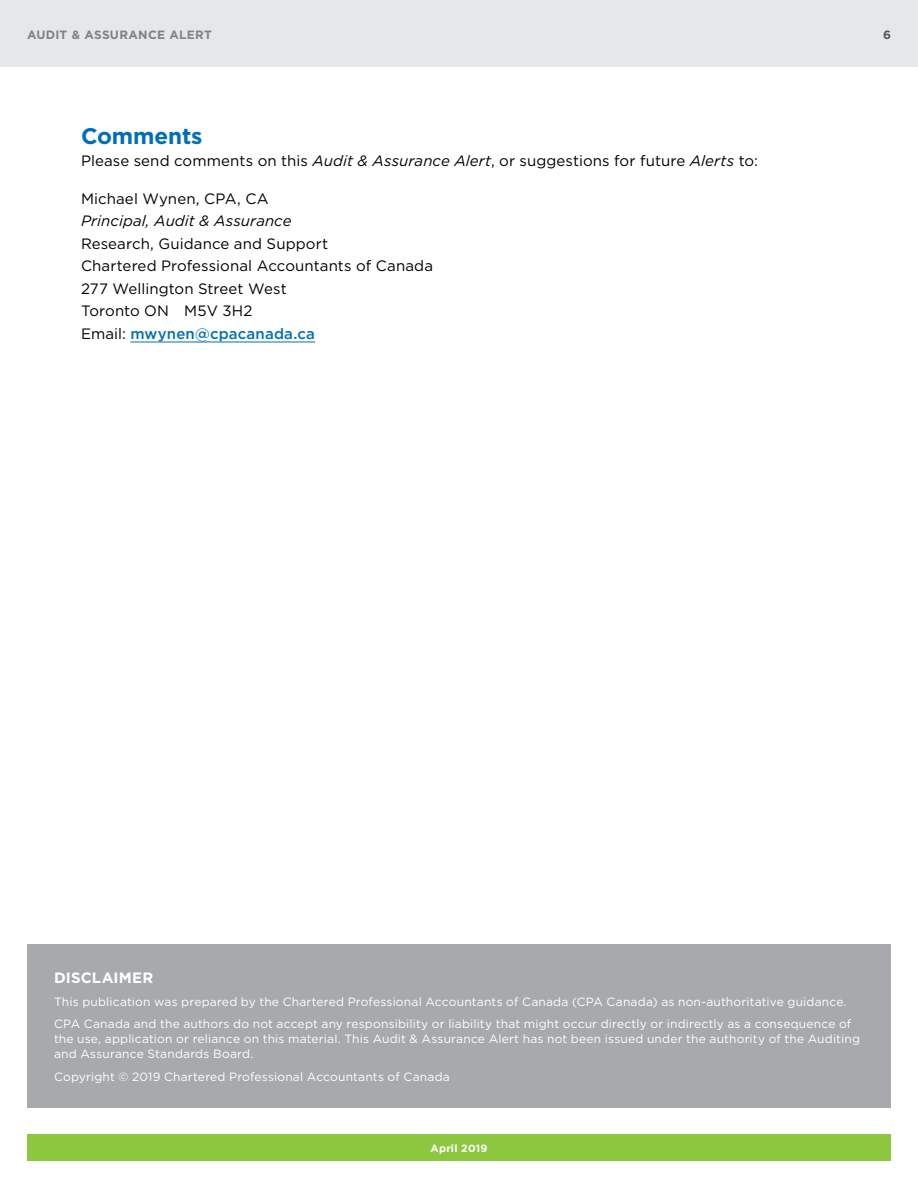
<style>
.page{position:relative;width:918px;height:1188px;background:#fff}
.page>*{position:absolute;margin:0;border:0;box-sizing:border-box;transform-origin:0 0}
.t1{font:700 22.5px "Gotham";letter-spacing:-.005em;color:#006fba}
.t2{font:15px/22.5px "Gotham";letter-spacing:.005em;color:#000}
.t3{font:500 15px "Gotham";letter-spacing:.01em;color:#006fba}
.t4{font:700 15px "Gotham";letter-spacing:.01em;color:#fff}
.t5{font:12px/15px "Gotham";letter-spacing:.015em;color:#fff}
.t6{font:700 12px "Gotham";letter-spacing:.02em;color:#808285}
.t7{font:700 12px "Gotham";color:#58595b}
.t8{font:700 10.5px "Gotham";letter-spacing:.025em;color:#fff}
.s1{font-style:italic}
.s2{font-weight:400;color:#000}
</style>
<div class="page">
<hr style="left:130px;top:342px;width:185px;height:1px;background:#006fba">
<div style="left:27px;top:1134px;width:864px;height:27px;background:#8dc63f"></div>
<div style="left:0;top:0;width:918px;height:68px;background:#e6e7e8"></div>
<div style="left:27px;top:944px;width:864px;height:164px;background:#a7a9ac"></div>
<p class="t6" style="left:27px;top:26px;width:186px">AUDIT &amp; ASSURANCE ALERT</p>
<p class="t7" style="left:883px;top:26px;width:9px">6</p>
<h2 class="t1" style="left:81px;top:121px;width:123px">Comments</h2>
<p class="t2" style="left:81px;top:150px;width:678px">Please send comments on this <span class="s1">Audit &amp; Assurance Alert</span>, or suggestions for future <span class="s1">Alerts</span> to:</p>
<p class="t2" style="left:81px;top:187px;width:354px">Michael Wynen, CPA, CA<br><span class="s1">Principal, Audit &amp; Assurance<br></span>Research, Guidance and Support<br>Chartered Professional Accountants of Canada<br>277 Wellington Street West<br>Toronto ON M5V 3H2</p>
<p class="t3" style="left:81px;top:324px;width:236px"><span class="s2">Email:</span> mwynen@cpacanada.ca</p>
<p class="t4" style="left:54px;top:968px;width:101px">DISCLAIMER</p>
<p class="t5" style="left:54px;top:994px;width:794px">This publication was prepared by the Chartered Professional Accountants of Canada (CPA Canada) as non-authoritative guidance.</p>
<p class="t5" style="left:54px;top:1016px;width:808px">CPA Canada and the authors do not accept any responsibility or liability that might occur directly or indirectly as a consequence of the use, application or reliance on this material. This Audit &amp; Assurance Alert has not been issued under the authority of the Auditing and Assurance Standards Board.</p>
<p class="t5" style="left:54px;top:1069px;width:397px">Copyright © 2019 Chartered Professional Accountants of Canada</p>
<p class="t8" style="left:431px;top:1141px;width:58px">April 2019</p>
</div>
